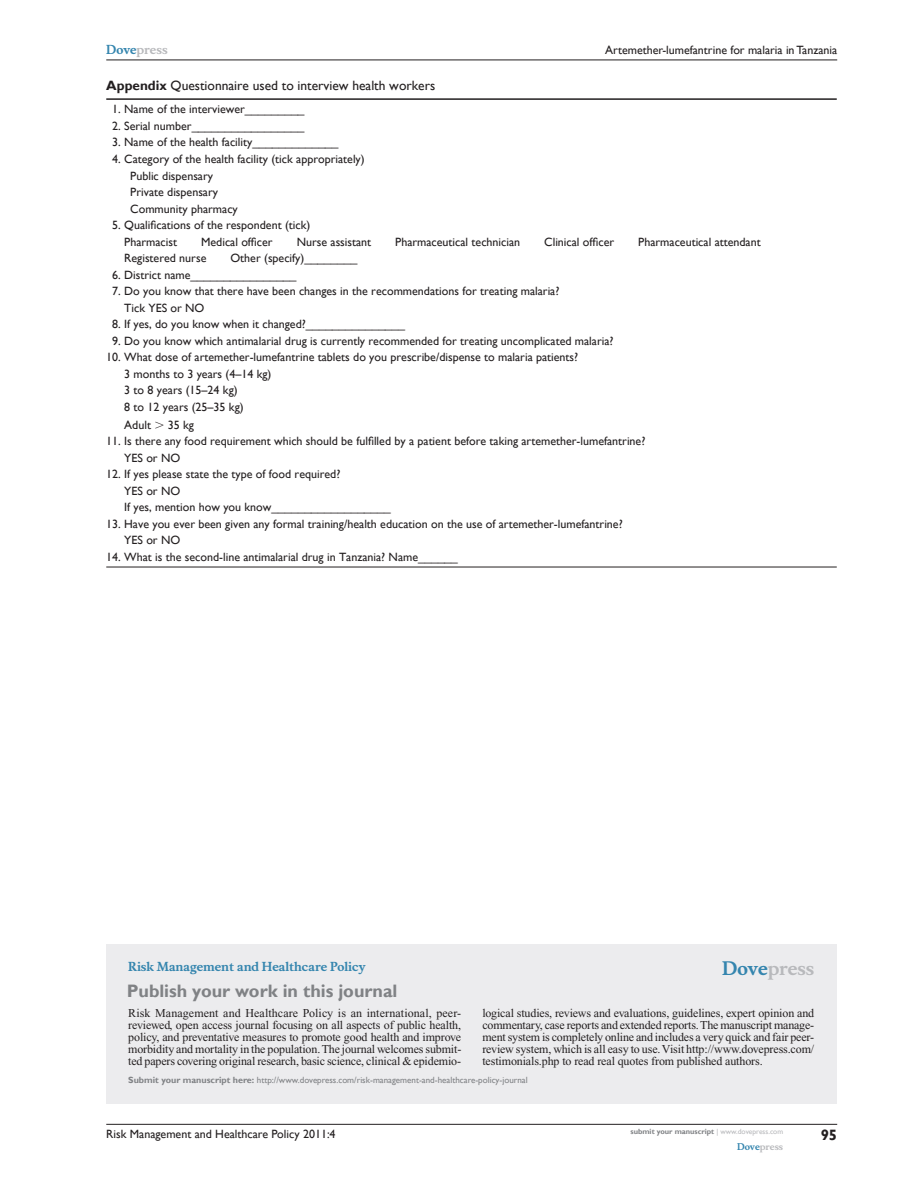
<style>
.page{position:relative;width:918px;height:1188px;background:#fff}
.page>*{position:absolute;margin:0;border:0;box-sizing:border-box;transform-origin:0 0}
.t1{font:700 18px "Gill Sans";color:#808285}
.t2{font:700 18px "Musee";color:#b8b9bc}
.t3{font:700 15px "Gill Sans";color:#231f20}
.t4{font:13.5px "Gill Sans";color:#231f20}
.t5{font:12px/16.5px "Gill Sans";color:#231f20}
.t6{font:12px/12px "Times New Roman";letter-spacing:-.015em;color:#231f20;text-align:justify}
.t7{font:700 12px "Musee";color:#3485ae}
.t8{font:700 12px "Musee";color:#b8b9bc}
.t9{font:9px "Gill Sans";color:#808285}
.t10{font:700 9px "Musee";color:#b8b9bc}
.t11{font:700 7.5px "Gill Sans";color:#808285}
.s1{color:#3485ae}
.s2{font-weight:700}
.s3{font-family:"Mathematical Pi One"}
.s4{font-weight:400;color:#b8b9bc}
</style>
<div class="page">
<div style="left:106px;top:944px;width:731px;height:159px;background:#ececee"></div>
<hr style="left:106px;top:1124px;width:731px;height:1px;background:#231f20">
<hr style="left:106px;top:60px;width:731px;height:1px;background:#231f20">
<hr style="left:106px;top:567px;width:731px;height:1px;background:#231f20">
<hr style="left:106px;top:98px;width:731px;height:2px;background:#231f20">
<p class="t8" style="left:106px;top:43px;width:63px"><span class="s1">Dove</span>press</p>
<p class="t5" style="left:605px;top:42px;width:234px">Artemether-lumefantrine for malaria in tanzania</p>
<p class="t4" style="left:106px;top:78px;width:331px"><span class="s2">Appendix</span> Questionnaire used to interview health workers</p>
<p class="t5" style="left:112px;top:101px;width:194px">1. Name of the interviewer_________</p>
<p class="t5" style="left:112px;top:118px;width:194px">2. Serial number_________________</p>
<p class="t5" style="left:112px;top:134px;width:228px">3. Name of the health facility_____________</p>
<p class="t5" style="left:112px;top:151px;width:254px">4. Category of the health facility (tick appropriately)</p>
<p class="t5" style="left:130px;top:167px;width:84px">Public dispensary</p>
<p class="t5" style="left:130px;top:184px;width:89px">Private dispensary</p>
<p class="t5" style="left:106px;top:201px;width:12px">C</p>
<p class="t5" style="left:139px;top:201px;width:101px">ommunity pharmacy</p>
<p class="t5" style="left:124px;top:217px;width:188px;text-indent:-12px">5. Qualifications of the respondent (tick)<br>Pharmacist</p>
<p class="t5" style="left:201px;top:234px;width:73px">Medical officer</p>
<p class="t5" style="left:297px;top:234px;width:76px">Nurse assistant</p>
<p class="t5" style="left:395px;top:234px;width:126px">Pharmaceutical technician</p>
<p class="t5" style="left:544px;top:234px;width:72px">Clinical officer</p>
<p class="t5" style="left:638px;top:234px;width:124px">Pharmaceutical attendant</p>
<p class="t5" style="left:124px;top:250px;width:84px">Registered nurse</p>
<p class="t5" style="left:230px;top:250px;width:128px">Other (specify)________</p>
<p class="t5" style="left:112px;top:267px;width:186px">6. District name________________</p>
<p class="t5" style="left:124px;top:283px;width:437px;text-indent:-12px">7. Do you know that there have been changes in the recommendations for treating malaria?<br>Tick YES or NO</p>
<p class="t5" style="left:112px;top:316px;width:294px">8. If yes, do you know when it changed?_______________</p>
<p class="t5" style="left:112px;top:333px;width:503px">9. Do you know which antimalarial drug is currently recommended for treating uncomplicated malaria?</p>
<p class="t5" style="left:124px;top:349px;width:456px;text-indent:-18px">10. What dose of artemether-lumefantrine tablets do you prescribe/dispense to malaria patients?<br>3 months to 3 years (4–14 kg)<br>3 to 8 years (15–24 kg)<br>8 to 12 years (25–35 kg)<br>Adult <span class="s3">.</span> 35 kg</p>
<p class="t5" style="left:124px;top:433px;width:523px;text-indent:-18px">11. Is there any food requirement which should be fulfilled by a patient before taking artemether-lumefantrine?<br>YES or NO</p>
<p class="t5" style="left:106px;top:466px;width:236px">12. If yes please state the type of food required?</p>
<p class="t5" style="left:124px;top:483px;width:58px">YES or NO</p>
<p class="t5" style="left:106px;top:499px;width:286px">I f yes, mention how you know__________________</p>
<p class="t5" style="left:124px;top:516px;width:500px;text-indent:-18px">13. Have you ever been given any formal training/health education on the use of artemether-lumefantrine?<br>YES or NO</p>
<p class="t5" style="left:106px;top:549px;width:353px">14. What is the second-line antimalarial drug in Tanzania? Name______</p>
<p class="t7" style="left:128px;top:959px;width:239px">Risk Management and Healthcare Policy</p>
<h1 class="t1" style="left:127px;top:980px;width:272px">Publish your work in this journal</h1>
<h1 class="t2" style="left:722px;top:958px;width:94px"><span class="s1">Dove</span>press</h1>
<p class="t6" style="left:128px;top:1007px;width:335px">Risk Management and Healthcare Policy is an international, peer&shy;reviewed, open access journal focusing on all aspects of public health, policy, and preventative measures to promote good health and improve morbidity and mortality in the population. The journal welcomes submit&shy;ted papers covering original research, basic science, clinical &amp; epidemio-</p>
<p class="t6" style="left:482px;top:1007px;width:333px">logical studies, reviews and evaluations, guidelines, expert opinion and commentary, case reports and extended reports. The manuscript manage&shy;ment system is completely online and includes a very quick and fair peer&shy;review system, which is all easy to use. Visit http://www.dovepress.com/ testimonials.php to read real quotes from published authors.</p>
<p class="t9" style="left:128px;top:1075px;width:401px"><span class="s2">Submit your manuscript here:</span> http://www.dovepress.com/risk-management-and-healthcare-policy-journal</p>
<p class="t5" style="left:106px;top:1126px;width:231px">Risk Management and Healthcare Policy 2011:4</p>
<p class="t11" style="left:631px;top:1127px;width:154px">submit your manuscript <span class="s4">| www.dovepress.com</span></p>
<p class="t10" style="left:737px;top:1141px;width:48px"><span class="s1">Dove</span>press</p>
<p class="t3" style="left:821px;top:1126px;width:18px">95</p>
</div>
